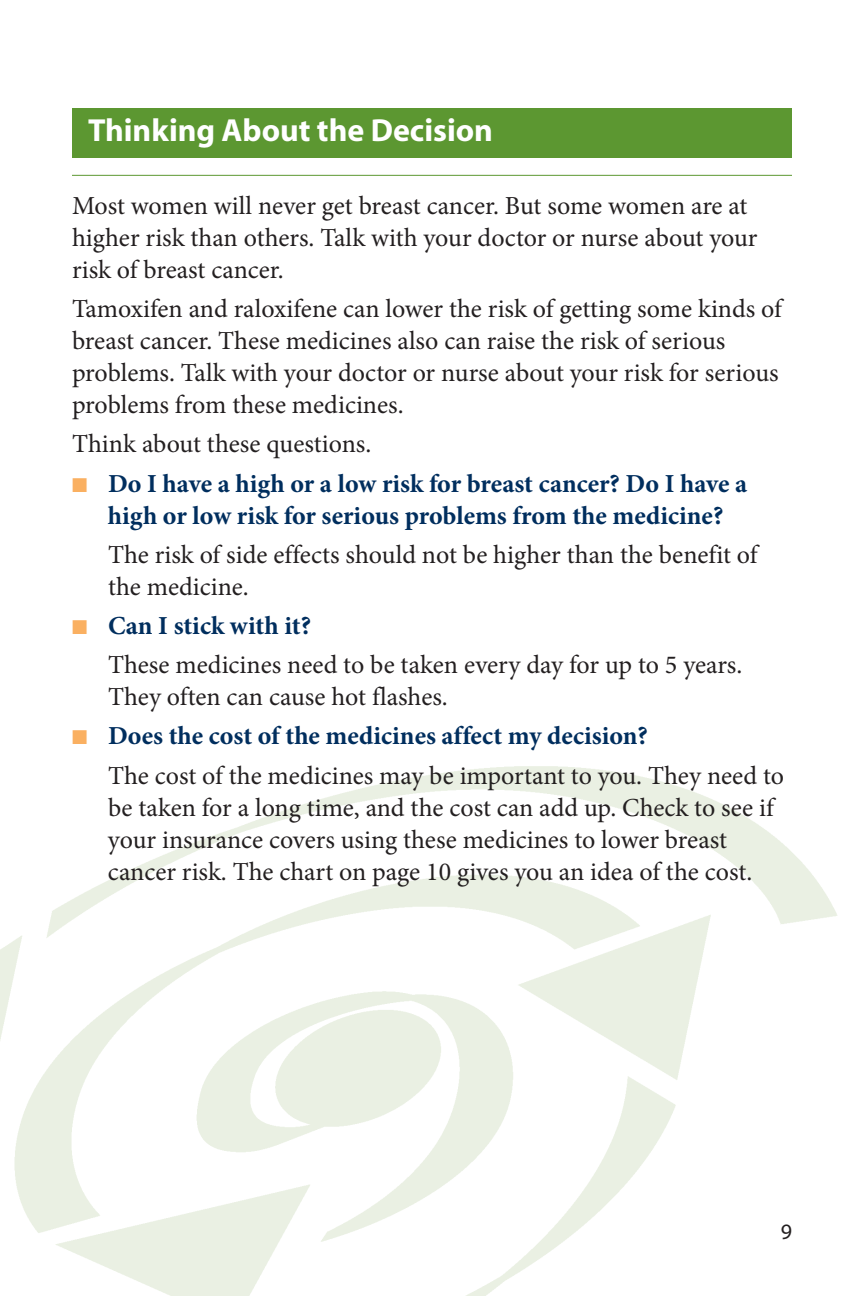
<style>
.page{position:relative;width:864px;height:1296px;background:#fff}
.page>*{position:absolute;margin:0;border:0;box-sizing:border-box;transform-origin:0 0}
.t1{font:700 32px "Myriad";color:#fff}
.t2{font:26px/32px "Minion Pro";letter-spacing:-.005em;color:#231f20}
.t3{font:700 26px/32px "Minion Pro";color:#002e5e;text-align:center}
.t4{font:22px "Myriad";color:#231f20}
.s1{color:#fab061}
.s2{font-weight:700;color:#002e5e}
</style>
<div class="page">
<img style="left:0;top:766px;width:837px;height:530px">
<div style="left:72px;top:108px;width:720px;height:49px;background:#5c9731"></div>
<hr style="left:72px;top:175px;width:720px;height:1px;background:#5c9731">
<p class="t1" style="left:88px;top:118px;width:407px">Thinking About the Decision</p>
<p class="t2" style="left:72px;top:192px;width:687px">Most women will never get breast cancer. But some women are at higher risk than others. Talk with your doctor or nurse about your risk of breast cancer.</p>
<p class="t2" style="left:72px;top:295px;width:711px">Tamoxifen and raloxifene can lower the risk of getting some kinds of breast cancer. These medicines also can raise the risk of serious problems. Talk with your doctor or nurse about your risk for serious problems from these medicines.</p>
<p class="t2" style="left:72px;top:430px;width:301px">Think about these questions.</p>
<p class="t3" style="left:72px;top:469px;width:677px"><span class="s1">■</span> Do I have a high or a low risk for breast cancer? Do I have a high or low risk for serious problems from the medicine?</p>
<p class="t2" style="left:108px;top:541px;width:651px">The risk of side effects should not be higher than the benefit of the medicine.</p>
<p class="t2" style="left:108px;top:608px;width:636px;line-height:39.2px;text-indent:-36px"><span class="s1">■</span> <span class="s2">Can I stick with it?<br></span>These medicines need to be taken every day for up to 5 years.</p>
<p class="t2" style="left:108px;top:683px;width:341px">They often can cause hot flashes.</p>
<p class="t2" style="left:108px;top:719px;width:678px;line-height:39.2px;text-indent:-36px"><span class="s1">■</span> <span class="s2">Does the cost of the medicines affect my decision?<br></span>The cost of the medicines may be important to you. They need to</p>
<p class="t2" style="left:108px;top:794px;width:667px">be taken for a long time, and the cost can add up. Check to see if your insurance covers using these medicines to lower breast cancer risk. The chart on page 10 gives you an idea of the cost.</p>
<p class="t4" style="left:781px;top:1223px;width:13px">9</p>
</div>
